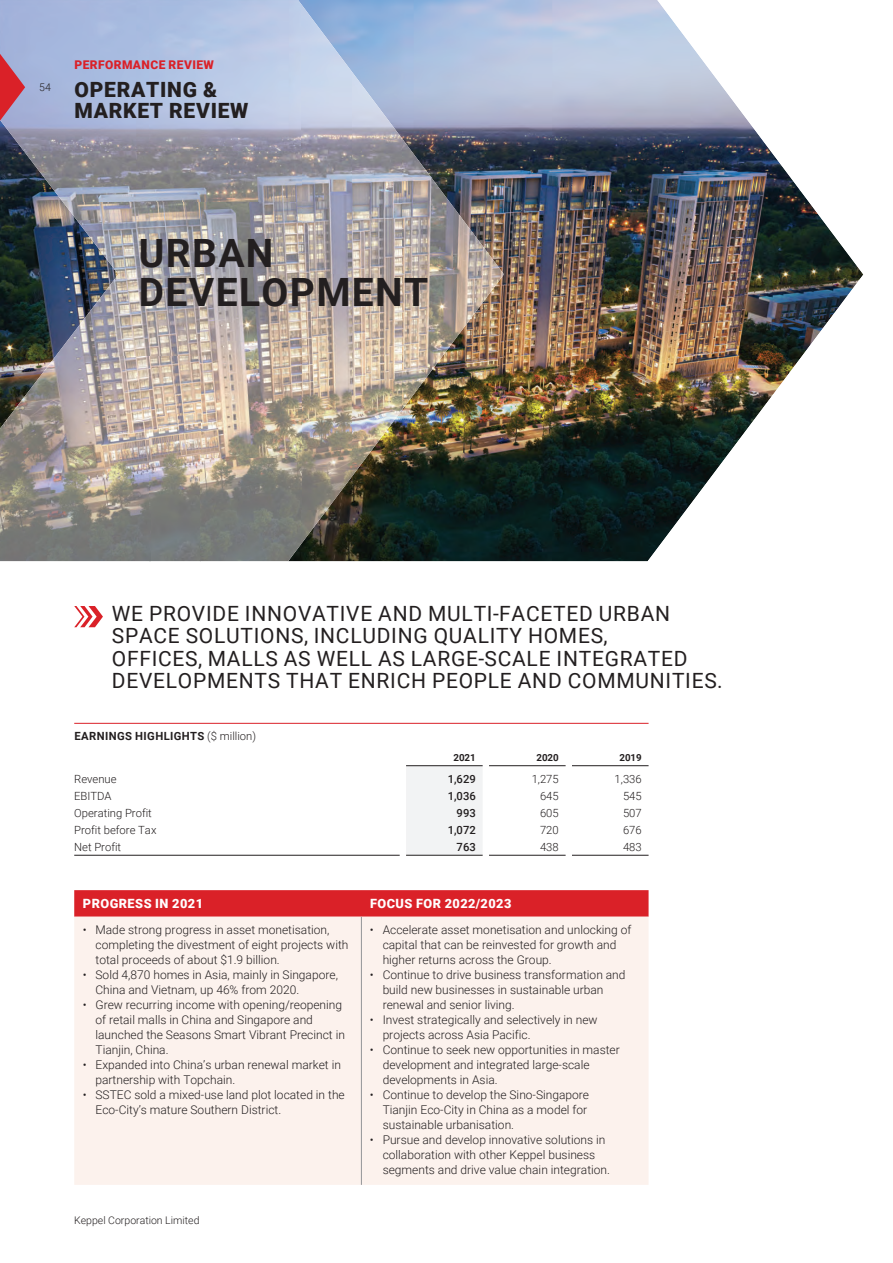
<style>
.page{position:relative;width:893px;height:1263px;background:#fff}
.page>*{position:absolute;margin:0;border:0;box-sizing:border-box;transform-origin:0 0}
.t1{font:700 39px/39px "Roboto";letter-spacing:.035em;color:#231f20}
.t2{font:21px/22.5px "Roboto";letter-spacing:.035em;color:#231f20}
.t3{font:900 21px/21px "Roboto";letter-spacing:.035em;color:#231f20}
.t4{font:900 12.75px "Roboto";letter-spacing:.035em;color:#fff}
.t5{font:300 12px/15px "Roboto";color:#231f20}
.t6{font:900 12px "Roboto";letter-spacing:.035em;color:#da2128}
.t7{font:300 11.25px "Roboto";color:#231f20}
.t8{font:700 11.25px "Roboto";letter-spacing:.035em;color:#231f20}
.t9{font:500 11.25px "Roboto";color:#231f20}
.t10{font:300 10.5px "Roboto";color:#231f20}
.t11{font:700 9.75px "Roboto";color:#231f20}
.s1{font-weight:300}
</style>
<div class="page">
<img style="left:302px;top:0;width:561px;height:561px">
<img style="left:0;top:203px;width:48px;height:154px">
<img style="left:0;top:0;width:301px;height:203px">
<img style="left:301px;top:0;width:51px;height:510px">
<img style="left:352px;top:70px;width:51px;height:408px">
<img style="left:402px;top:138px;width:51px;height:273px">
<img style="left:48px;top:203px;width:152px;height:154px">
<img style="left:200px;top:203px;width:102px;height:358px">
<img style="left:453px;top:205px;width:51px;height:138px">
<img style="left:0;top:357px;width:201px;height:204px">
<img style="left:301px;top:510px;width:27px;height:35px">
<div style="left:406px;top:766px;width:76px;height:89px;background:#f2f3f4"></div>
<hr style="left:406px;top:765px;width:76px;height:1px;background:#231f20">
<hr style="left:489px;top:765px;width:76px;height:1px;background:#231f20">
<hr style="left:406px;top:855px;width:76px;height:1px;background:#231f20">
<hr style="left:489px;top:855px;width:76px;height:1px;background:#231f20">
<hr style="left:74px;top:855px;width:325px;height:1px;background:#231f20">
<hr style="left:572px;top:855px;width:76px;height:1px;background:#231f20">
<hr style="left:572px;top:765px;width:76px;height:1px;background:#231f20">
<hr style="left:74px;top:723px;width:574px;height:1px;background:#da2128">
<svg style="left:74px;top:606px;width:29px;height:21px"></svg>
<svg style="left:74px;top:890px;width:574px;height:27px;background:#da262c"></svg>
<div style="left:74px;top:917px;width:574px;height:268px;background:#fcf2ed"></div>
<hr style="left:361px;top:917px;width:1px;height:268px;background:#939598">
<svg style="left:0;top:37px;width:25px;height:101px;background:#af7995"></svg>
<p class="t10" style="left:39px;top:81px;width:13px">54</p>
<p class="t6" style="left:74px;top:57px;width:141px">PERFORMANCE REVIEW</p>
<h2 class="t3" style="left:75px;top:79px;width:175px">OPERATING &amp;<br>MARKET REVIEW</h2>
<h1 class="t1" style="left:139px;top:235px;width:291px">URBAN<br>DEVELOPMENT</h1>
<h2 class="t2" style="left:112px;top:602px;width:612px">WE PROVIDE INNOVATIVE AND MULTI-FACETED URBAN SPACE SOLUTIONS, INCLUDING QUALITY HOMES,<br>OFFICES, MALLS AS WELL AS LARGE-SCALE INTEGRATED DEVELOPMENTS THAT ENRICH PEOPLE AND COMMUNITIES.</h2>
<p class="t8" style="left:74px;top:730px;width:183px">EARNINGS HIGHLIGHTS <span class="s1">($ million)</span></p>
<p class="t11" style="left:453px;top:752px;width:24px">2021</p>
<p class="t11" style="left:536px;top:752px;width:24px">2020</p>
<p class="t11" style="left:619px;top:752px;width:24px">2019</p>
<p class="t7" style="left:74px;top:772px;width:44px">Revenue</p>
<p class="t9" style="left:448px;top:772px;width:30px">1,629</p>
<p class="t7" style="left:531px;top:772px;width:29px">1,275</p>
<p class="t7" style="left:614px;top:772px;width:29px">1,336</p>
<p class="t7" style="left:74px;top:789px;width:39px">EBITDA</p>
<p class="t9" style="left:448px;top:789px;width:30px">1,036</p>
<p class="t7" style="left:540px;top:789px;width:20px">645</p>
<p class="t7" style="left:623px;top:789px;width:20px">545</p>
<p class="t7" style="left:74px;top:806px;width:79px">Operating Profit</p>
<p class="t9" style="left:456px;top:806px;width:21px">993</p>
<p class="t7" style="left:540px;top:806px;width:20px">605</p>
<p class="t7" style="left:623px;top:806px;width:20px">507</p>
<p class="t7" style="left:74px;top:824px;width:84px">Profit before Tax</p>
<p class="t9" style="left:448px;top:824px;width:30px">1,072</p>
<p class="t7" style="left:540px;top:824px;width:20px">720</p>
<p class="t7" style="left:623px;top:824px;width:20px">676</p>
<p class="t7" style="left:74px;top:841px;width:49px">Net Profit</p>
<p class="t9" style="left:456px;top:841px;width:21px">763</p>
<p class="t7" style="left:540px;top:841px;width:20px">438</p>
<p class="t7" style="left:623px;top:841px;width:20px">483</p>
<p class="t4" style="left:83px;top:896px;width:122px">PROGRESS IN 2021</p>
<p class="t4" style="left:370px;top:896px;width:143px">FOCUS FOR 2022/2023</p>
<p class="t5" style="left:95px;top:923px;width:254px;text-indent:-13px">• Made strong progress in asset monetisation, completing the divestment of eight projects with total proceeds of about $1.9 billion.</p>
<p class="t5" style="left:95px;top:968px;width:244px;text-indent:-13px">• Sold 4,870 homes in Asia, mainly in Singapore,<br>China and Vietnam, up 46% from 2020.</p>
<p class="t5" style="left:95px;top:998px;width:251px;text-indent:-13px">• Grew recurring income with opening/reopening of retail malls in China and Singapore and launched the Seasons Smart Vibrant Precinct in Tianjin, China.</p>
<p class="t5" style="left:95px;top:1058px;width:247px;text-indent:-13px">• Expanded into China’s urban renewal market in partnership with Topchain.</p>
<p class="t5" style="left:95px;top:1088px;width:251px;text-indent:-13px">• SSTEC sold a mixed-use land plot located in the<br>Eco-City’s mature Southern District.</p>
<p class="t5" style="left:382px;top:923px;width:250px;text-indent:-13px">• Accelerate asset monetisation and unlocking of capital that can be reinvested for growth and higher returns across the Group.</p>
<p class="t5" style="left:382px;top:968px;width:244px;text-indent:-13px">• Continue to drive business transformation and build new businesses in sustainable urban renewal and senior living.</p>
<p class="t5" style="left:382px;top:1013px;width:216px;text-indent:-13px">• Invest strategically and selectively in new projects across Asia Pacific.</p>
<p class="t5" style="left:382px;top:1043px;width:239px;text-indent:-13px">• Continue to seek new opportunities in master development and integrated large-scale developments in Asia.</p>
<p class="t5" style="left:382px;top:1088px;width:208px;text-indent:-13px">• Continue to develop the Sino-Singapore<br>Tianjin Eco-City in China as a model for sustainable urbanisation.</p>
<p class="t5" style="left:382px;top:1133px;width:229px;text-indent:-13px">• Pursue and develop innovative solutions in collaboration with other Keppel business segments and drive value chain integration.</p>
<p class="t10" style="left:74px;top:1214px;width:127px">Keppel Corporation Limited</p>
</div>
